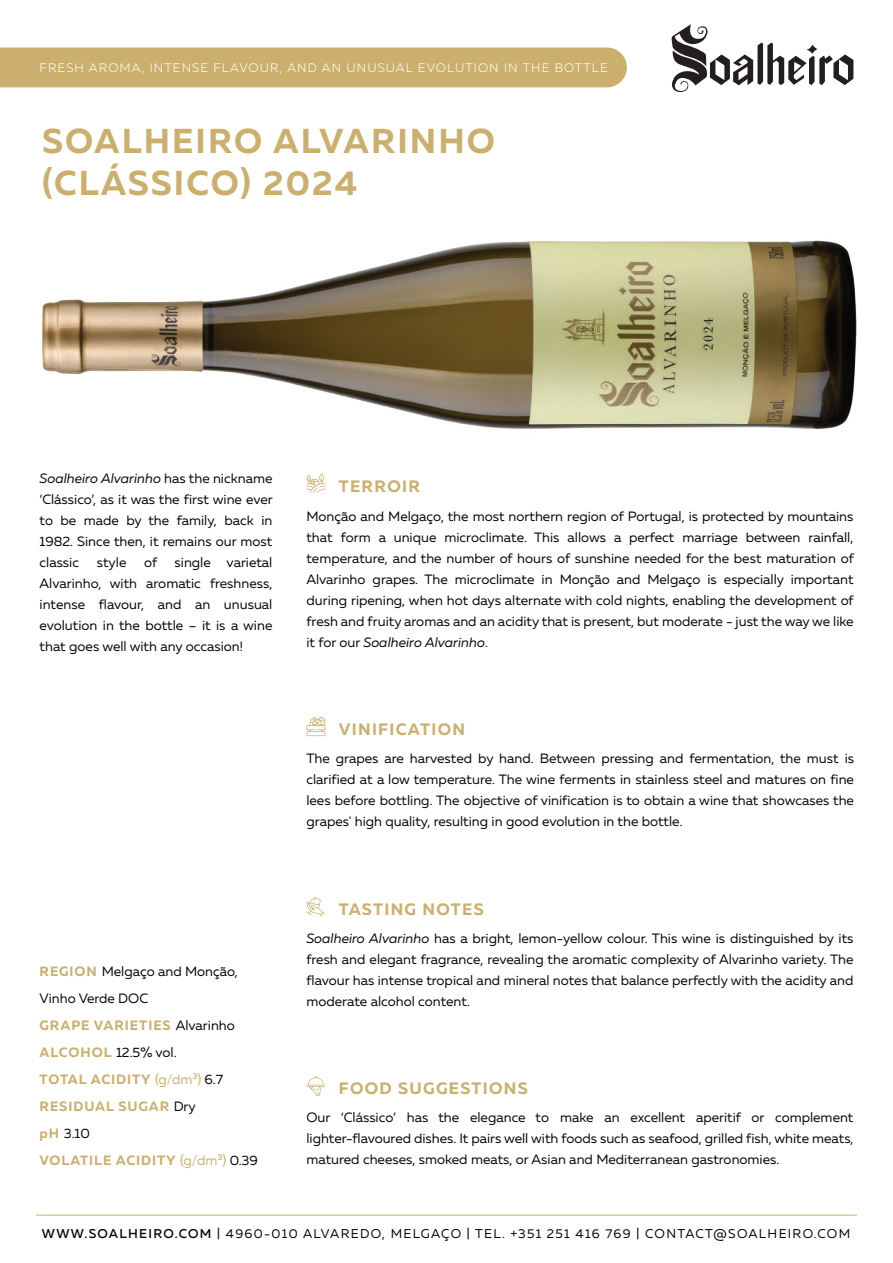
<style>
.page{position:relative;width:893px;height:1263px;background:#fff}
.page>*{position:absolute;margin:0;border:0;box-sizing:border-box;transform-origin:0 0}
.t1{font:700 34.5px/41.4px "Muller";letter-spacing:.06em;color:#cbaf6d}
.t2{font:700 16.5px "Muller";letter-spacing:.08em;color:#cbaf6d}
.t3{font:13.5px/21px "Muller";color:#050504;text-align:justify}
.t4{font:700 13.5px/27px "Muller";letter-spacing:.07em;color:#cbaf6d}
.t5{font:12.75px "Muller";letter-spacing:.1em;color:#050504}
.t6{font:300 12.3px "Muller";letter-spacing:.09em;color:#fff}
.s1{font-style:italic}
.s2{font-weight:400;color:#050504}
.s3{font-weight:400}
.s4{font-weight:500}
</style>
<div class="page">
<svg style="left:671px;top:24px;width:182px;height:68px"></svg>
<hr style="left:36px;top:1215px;width:821px;height:1px;background:#cbaf6d">
<div style="left:0;top:48px;width:627px;height:39px;background:#cbaf6d"></div>
<svg style="left:306px;top:1076px;width:19px;height:19px"></svg>
<svg style="left:306px;top:473px;width:20px;height:20px"></svg>
<svg style="left:306px;top:717px;width:20px;height:19px"></svg>
<svg style="left:306px;top:897px;width:19px;height:19px"></svg>
<svg style="left:193px;top:1073px;width:4px;height:6px"></svg>
<svg style="left:218px;top:1154px;width:4px;height:6px"></svg>
<img style="left:42px;top:240px;width:815px;height:189px">
<p class="t6" style="left:40px;top:60px;width:570px">FRESH AROMA, INTENSE FLAVOUR, AND AN UNUSUAL EVOLUTION IN THE BOTTLE</p>
<h1 class="t1" style="left:42px;top:121px;width:454px">SOALHEIRO ALVARINHO (CLÁSSICO) 2024</h1>
<p class="t3" style="left:40px;top:468px;width:235px"><span class="s1">Soalheiro Alvarinho</span> has the nickname ‘Clássico’, as it was the first wine ever to be made by the family, back in 1982. Since then, it remains our most classic</p>
<p class="t3" style="left:40px;top:552px;width:234px;text-indent:135px">single varietal Alvarinho, with aromatic freshness, intense flavour, and an unusual evolution in the bottle – it is a wine that goes well with any occasion!</p>
<p class="t3" style="left:97px;top:552px;width:31px">style</p>
<p class="t3" style="left:144px;top:552px;width:15px">of</p>
<p class="t4" style="left:40px;top:958px;width:220px">REGION <span class="s2">Melgaço and Monção,<br>Vinho Verde DOC<br></span>GRAPE VARIETIES <span class="s2">Alvarinho<br></span>ALCOHOL <span class="s2">12.5% vol.<br></span>TOTAL ACIDITY <span class="s3">(g/dm )</span> <span class="s2">6.7<br></span>RESIDUAL SUGAR <span class="s2">Dry<br></span>pH <span class="s2">3.10<br></span>VOLATILE ACIDITY <span class="s3">(g/dm )</span> <span class="s2">0.39</span></p>
<p class="t2" style="left:339px;top:476px;width:83px">TERROIR</p>
<p class="t3" style="left:306px;top:505px;width:549px">Monção and Melgaço, the most northern region of Portugal, is protected by mountains that form a unique microclimate. This allows a perfect marriage between rainfall, temperature, and the number of hours of sunshine needed for the best maturation of Alvarinho grapes. The microclimate in Monção and Melgaço is especially important during ripening, when hot days alternate with cold nights, enabling the development of fresh and fruity aromas and an acidity that is present, but moderate - just the way we like it for our <span class="s1">Soalheiro Alvarinho</span>.</p>
<p class="t2" style="left:339px;top:719px;width:128px">VINIFICATION</p>
<p class="t3" style="left:306px;top:748px;width:549px">The grapes are harvested by hand. Between pressing and fermentation, the must is clarified at a low temperature. The wine ferments in stainless steel and matures on fine lees before bottling. The objective of vinification is to obtain a wine that showcases the grapes' high quality, resulting in good evolution in the bottle.</p>
<p class="t2" style="left:339px;top:898px;width:146px">TASTING NOTES</p>
<p class="t3" style="left:306px;top:928px;width:549px"><span class="s1">Soalheiro Alvarinho</span> has a bright, lemon-yellow colour. This wine is distinguished by its fresh and elegant fragrance, revealing the aromatic complexity of Alvarinho variety. The flavour has intense tropical and mineral notes that balance perfectly with the acidity and moderate alcohol content.</p>
<p class="t2" style="left:339px;top:1077px;width:190px">FOOD SUGGESTIONS</p>
<p class="t3" style="left:306px;top:1107px;width:549px">Our ‘Clássico’ has the elegance to make an excellent aperitif or complement lighter-flavoured dishes. It pairs well with foods such as seafood, grilled fish, white meats, matured cheeses, smoked meats, or Asian and Mediterranean gastronomies.</p>
<p class="t5" style="left:42px;top:1225px;width:810px"><span class="s4">WWW.SOALHEIRO.COM</span> | 4960-010 ALVAREDO, MELGAÇO | TEL. +351 251 416 769 | CONTACT@SOALHEIRO.COM</p>
</div>
